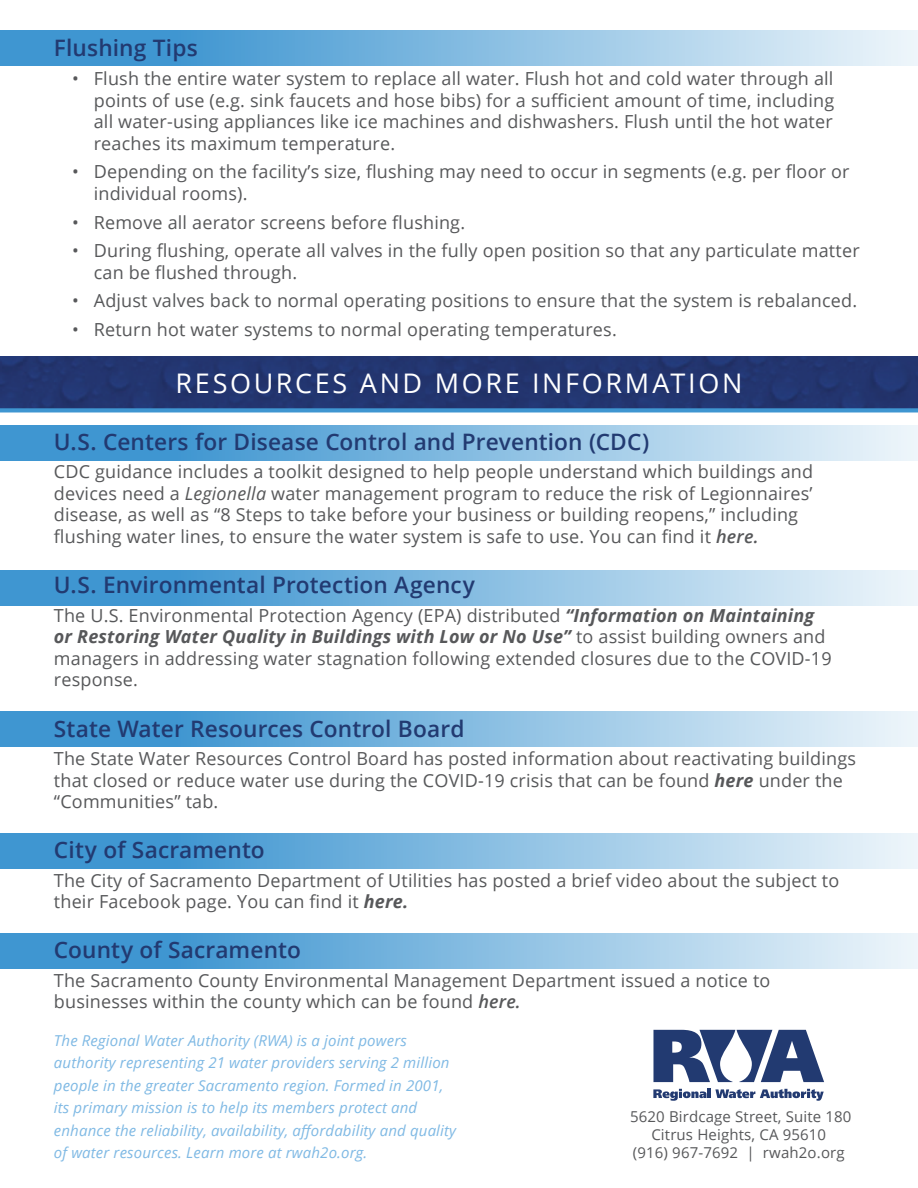
<style>
.page{position:relative;width:918px;height:1188px;background:#fff}
.page>*{position:absolute;margin:0;border:0;box-sizing:border-box;transform-origin:0 0}
.t1{font:27px "Open Sans";letter-spacing:.095em;color:#fff}
.t2{font:600 22.65px "Open Sans";letter-spacing:.005em;color:#223a71}
.t3{font:18px/21.6px "Open Sans";letter-spacing:.01em;color:#57585a}
.t4{font:italic 15px/22.5px "Open Sans";letter-spacing:.01em;color:#7fb9e4}
.t5{font:15px/18px "Open Sans";letter-spacing:.01em;color:#57585a;text-align:center}
.s1{font-style:italic}
.s2{font-weight:600;font-style:italic}
.s3{font-weight:700;font-style:italic}
</style>
<div class="page">
<div style="left:0;top:357px;width:918px;height:51px;background:#23356f"></div>
<svg style="left:0;top:408px;width:918px;height:4px;background:#3c8ec9"></svg>
<svg style="left:0;top:30px;width:918px;height:36px;background:#85bce1"></svg>
<svg style="left:0;top:426px;width:918px;height:35px;background:#85bce1"></svg>
<svg style="left:0;top:711px;width:918px;height:35px;background:#85bce1"></svg>
<svg style="left:0;top:570px;width:918px;height:35px;background:#85bce1"></svg>
<svg style="left:0;top:834px;width:918px;height:35px;background:#85bce1"></svg>
<svg style="left:0;top:934px;width:918px;height:35px;background:#85bce1"></svg>
<svg style="left:653px;top:1030px;width:171px;height:52px"></svg>
<svg style="left:653px;top:1089px;width:171px;height:12px"></svg>
<p class="t2" style="left:54px;top:33px;width:145px">Flushing Tips</p>
<p class="t3" style="left:94px;top:67px;width:742px;text-align:justify;text-indent:-22px">• Flush the entire water system to replace all water. Flush hot and cold water through all points of use (e.g. sink faucets and hose bibs) for a sufficient amount of time, including all water-using appliances like ice machines and dishwashers. Flush until the hot water reaches its maximum temperature.</p>
<p class="t3" style="left:94px;top:161px;width:757px;text-indent:-22px">• Depending on the facility’s size, flushing may need to occur in segments (e.g. per floor or individual rooms).</p>
<p class="t3" style="left:72px;top:211px;width:394px">• Remove all aerator screens before flushing.</p>
<p class="t3" style="left:94px;top:239px;width:767px;text-indent:-22px">• During flushing, operate all valves in the fully open position so that any particulate matter can be flushed through.</p>
<p class="t3" style="left:72px;top:289px;width:786px">• Adjust valves back to normal operating positions to ensure that the system is rebalanced.</p>
<p class="t3" style="left:72px;top:318px;width:546px">• Return hot water systems to normal operating temperatures.</p>
<h1 class="t1" style="left:175px;top:365px;width:568px">RESOURCES AND MORE INFORMATION</h1>
<p class="t2" style="left:54px;top:426px;width:597px">U.S. Centers for Disease Control and Prevention (CDC)</p>
<p class="t3" style="left:54px;top:461px;width:761px">CDC guidance includes a toolkit designed to help people understand which buildings and devices need a <span class="s1">Legionella</span> water management program to reduce the risk of Legionnaires’ disease, as well as “8 Steps to take before your business or building reopens,” including flushing water lines, to ensure the water system is safe to use. You can find it <span class="s2">here.</span></p>
<p class="t2" style="left:54px;top:570px;width:422px">U.S. Environmental Protection Agency</p>
<p class="t3" style="left:54px;top:604px;width:779px">The U.S. Environmental Protection Agency (EPA) distributed <span class="s3">“Information on Maintaining or Restoring Water Quality in Buildings with Low or No Use”</span> to assist building owners and managers in addressing water stagnation following extended closures due to the COVID-19 response.</p>
<p class="t2" style="left:54px;top:713px;width:412px">State Water Resources Control Board</p>
<p class="t3" style="left:54px;top:747px;width:804px">The State Water Resources Control Board has posted information about reactivating buildings that closed or reduce water use during the COVID-19 crisis that can be found <span class="s3">here</span> under the “Communities” tab.</p>
<p class="t2" style="left:54px;top:835px;width:212px">City of Sacramento</p>
<p class="t3" style="left:54px;top:869px;width:787px">The City of Sacramento Department of Utilities has posted a brief video about the subject to their Facebook page. You can find it <span class="s3">here.</span></p>
<p class="t2" style="left:54px;top:935px;width:249px">County of Sacramento</p>
<p class="t3" style="left:54px;top:969px;width:718px">The Sacramento County Environmental Management Department issued a notice to businesses within the county which can be found <span class="s2">here.</span></p>
<p class="t4" style="left:54px;top:1029px;width:404px">The Regional Water Authority (RWA) is a joint powers authority representing 21 water providers serving 2 million people in the greater Sacramento region. Formed in 2001, its primary mission is to help its members protect and enhance the reliability, availability, affordability and quality of water resources. Learn more at rwah2o.org.</p>
<p class="t5" style="left:630px;top:1107px;width:223px">5620 Birdcage Street, Suite 180<br>Citrus Heights, CA 95610<br>(916) 967-7692 | rwah2o.org</p>
</div>
